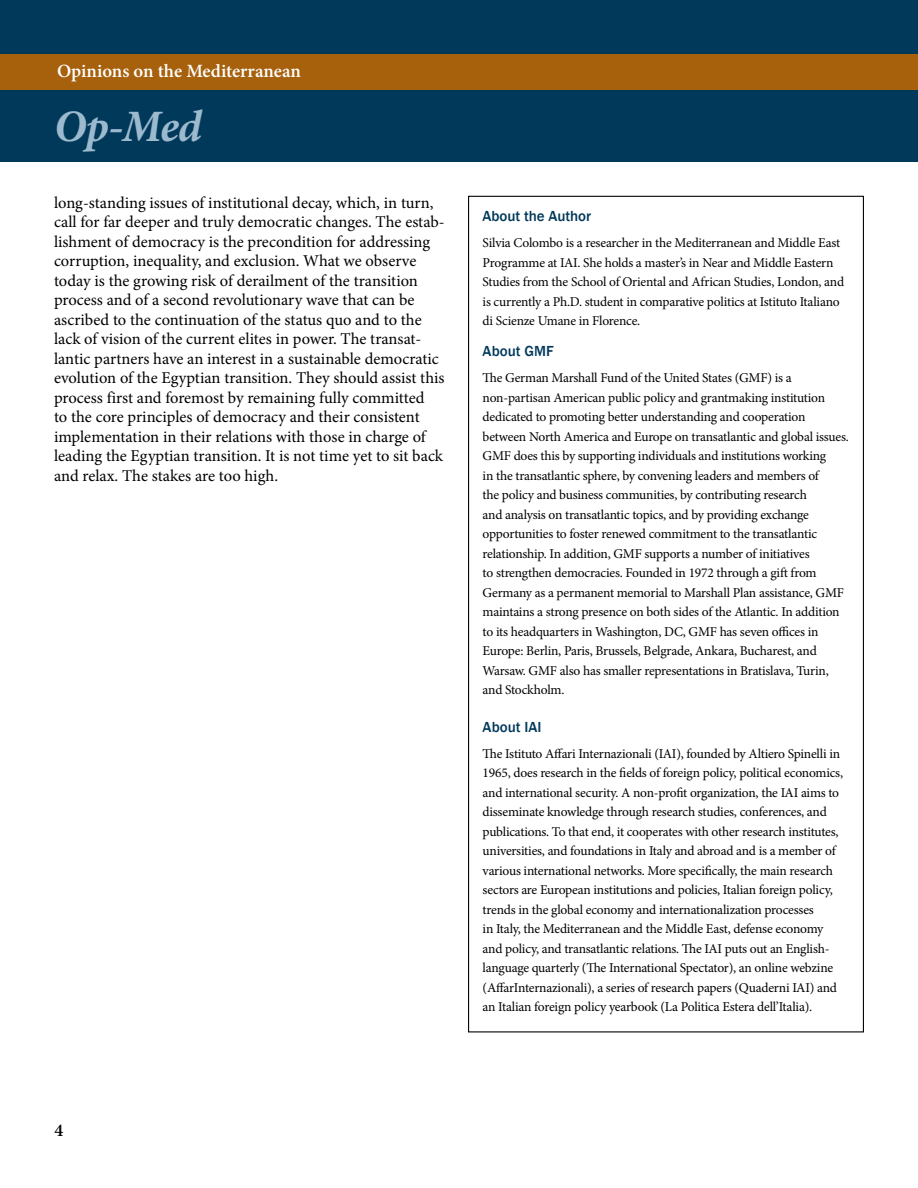
<style>
.page{position:relative;width:918px;height:1188px;background:#fff}
.page>*{position:absolute;margin:0;border:0;box-sizing:border-box;transform-origin:0 0}
.t1{font:italic 700 45px "Minion Pro";color:#9cb9ce}
.t2{font:600 18.75px "Minion Pro";color:#fff}
.t3{font:600 18px "Minion Pro";color:#000}
.t4{font:16.5px/19.5px "Minion Pro";letter-spacing:-.005em;color:#000}
.t5{font:500 15px "Franklin Gothic";color:#00395a}
.t6{font:13.5px/19.5px "Minion Pro";letter-spacing:-.015em;color:#000}
</style>
<div class="page">
<div style="left:0;top:0;width:918px;height:162px;background:#00395a"></div>
<div style="left:0;top:54px;width:918px;height:36px;background:#a7600c"></div>
<h2 class="t2" style="left:57px;top:58px;width:246px">Opinions on the Mediterranean</h2>
<h1 class="t1" style="left:54px;top:94px;width:150px">Op-Med</h1>
<p class="t4" style="left:54px;top:193px;width:392px">long-standing issues of institutional decay, which, in turn, call for far deeper and truly democratic changes. The estab&shy;lishment of democracy is the precondition for addressing corruption, inequality, and exclusion. What we observe today is the growing risk of derailment of the transition process and of a second revolutionary wave that can be ascribed to the continuation of the status quo and to the lack of vision of the current elites in power. The transat&shy;lantic partners have an interest in a sustainable democratic evolution of the Egyptian transition. They should assist this process first and foremost by remaining fully committed<br>to the core principles of democracy and their consistent implementation in their relations with those in charge of leading the Egyptian transition. It is not time yet to sit back and relax. The stakes are too high.</p>
<p class="t5" style="left:483px;top:207px;width:110px">About the Author</p>
<p class="t6" style="left:483px;top:233px;width:363px">Silvia Colombo is a researcher in the Mediterranean and Middle East Programme at IAI. She holds a master’s in Near and Middle Eastern Studies from the School of Oriental and African Studies, London, and is currently a Ph.D. student in comparative politics at Istituto Italiano di Scienze Umane in Florence.</p>
<p class="t5" style="left:483px;top:342px;width:73px">About GMF</p>
<p class="t6" style="left:483px;top:368px;width:368px">The German Marshall Fund of the United States (GMF) is a non-partisan American public policy and grantmaking institution dedicated to promoting better understanding and cooperation between North America and Europe on transatlantic and global issues.<br>GMF does this by supporting individuals and institutions working<br>in the transatlantic sphere, by convening leaders and members of<br>the policy and business communities, by contributing research<br>and analysis on transatlantic topics, and by providing exchange opportunities to foster renewed commitment to the transatlantic relationship. In addition, GMF supports a number of initiatives<br>to strengthen democracies. Founded in 1972 through a gift from Germany as a permanent memorial to Marshall Plan assistance, GMF maintains a strong presence on both sides of the Atlantic. In addition to its headquarters in Washington, DC, GMF has seven offices in Europe: Berlin, Paris, Brussels, Belgrade, Ankara, Bucharest, and Warsaw. GMF also has smaller representations in Bratislava, Turin, and Stockholm.</p>
<p class="t5" style="left:483px;top:717px;width:60px">About IAI</p>
<p class="t6" style="left:483px;top:744px;width:362px">The Istituto Affari Internazionali (IAI), founded by Altiero Spinelli in 1965, does research in the fields of foreign policy, political economics, and international security. A non-profit organization, the IAI aims to disseminate knowledge through research studies, conferences, and publications. To that end, it cooperates with other research institutes, universities, and foundations in Italy and abroad and is a member of various international networks. More specifically, the main research sectors are European institutions and policies, Italian foreign policy, trends in the global economy and internationalization processes<br>in Italy, the Mediterranean and the Middle East, defense economy and policy, and transatlantic relations. The IAI puts out an English&shy;language quarterly (The International Spectator), an online webzine (AffarInternazionali), a series of research papers (Quaderni IAI) and an Italian foreign policy yearbook (La Politica Estera dell’Italia).</p>
<h3 class="t3" style="left:54px;top:1117px;width:10px">4</h3>
</div>
